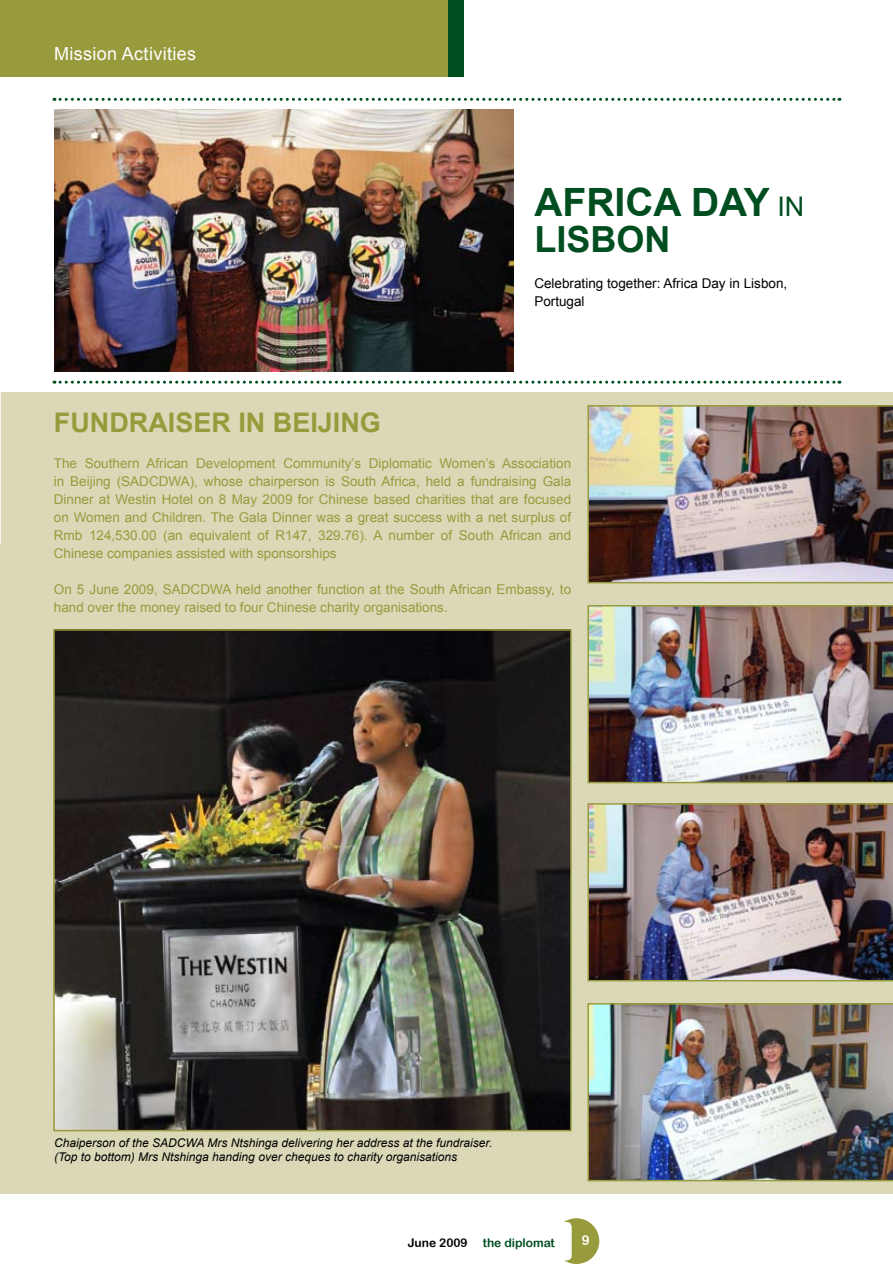
<style>
.page{position:relative;width:893px;height:1276px;background:#fff}
.page>*{position:absolute;margin:0;border:0;box-sizing:border-box;transform-origin:0 0}
.t1{font:700 39px "Arial";color:#004e20}
.t2{font:700 36px "Arial";color:#004e20}
.t3{font:700 27px "Arial";color:#979b3c}
.t4{font:700 18px "Arial";color:#fff}
.t5{font:18px "Arial";letter-spacing:.02em;color:#fff}
.t6{font:13.5px/18px "Arial";color:#979b3c;text-align:justify}
.t7{font:13.5px/18px "Arial";color:#000}
.t8{font:13.5px "Arial Rounded MT Bold";color:#fff}
.t9{font:italic 12px/14.4px "Arial";color:#000}
.t10{font:12px "Arial Rounded MT Bold";color:#004e20}
.t11{font:12px "Arial Rounded MT Bold";color:#000}
.s1{font-weight:400;font-size:27px}
</style>
<div class="page">
<div style="left:554px;top:1218px;width:45px;height:46px;background:#979b3c;border-radius:50%"></div>
<div style="left:292px;top:1222px;width:279px;height:37px;background:#fff;border-radius:4px"></div>
<div style="left:292px;top:1222px;width:280px;height:38px;border:2px solid #fff;border-radius:4px"></div>
<div style="left:0;top:392px;width:893px;height:801px;background:#dbd8b8"></div>
<div style="left:54px;top:0;width:409px;height:77px;background:#004e20"></div>
<div style="left:0;top:0;width:448px;height:77px;background:#979b3c"></div>
<svg style="left:0;top:392px;width:1px;height:152px"></svg>
<img style="left:56px;top:632px;width:513px;height:496px">
<div style="left:53px;top:629px;width:519px;height:502px;border:2px solid #979b3c"></div>
<img style="left:587px;top:405px;width:306px;height:178px">
<img style="left:587px;top:803px;width:306px;height:178px">
<img style="left:587px;top:605px;width:306px;height:178px">
<img style="left:587px;top:1003px;width:306px;height:178px">
<img style="left:54px;top:109px;width:459px;height:262px">
<svg style="left:54px;top:381px;width:786px;height:3px"></svg>
<svg style="left:54px;top:98px;width:786px;height:3px"></svg>
<h3 class="t5" style="left:54px;top:42px;width:144px">Mission Activities</h3>
<h3 class="t4" style="left:54px;top:42px;width:196px">International Relations</h3>
<h1 class="t1" style="left:534px;top:177px;width:271px">AFRICA DAY <span class="s1">IN</span></h1>
<h2 class="t2" style="left:534px;top:216px;width:138px">LISBON</h2>
<p class="t7" style="left:534px;top:274px;width:254px">Celebrating together: Africa Day in Lisbon,<br>Portugal</p>
<h3 class="t3" style="left:54px;top:405px;width:329px">FUNDRAISER IN BEIJING</h3>
<p class="t6" style="left:54px;top:454px;width:519px">The Southern African Development Community’s Diplomatic Women’s Association in Beijing (SADCDWA), whose chairperson is South Africa, held a fundraising Gala Dinner at Westin Hotel on 8 May 2009 for Chinese based charities that are focused on Women and Children. The Gala Dinner was a great success with a net surplus of Rmb 124,530.00 (an equivalent of R147, 329.76). A number of South African and Chinese companies assisted with sponsorships</p>
<p class="t6" style="left:54px;top:580px;width:519px">On 5 June 2009, SADCDWA held another function at the South African Embassy, to hand over the money raised to four Chinese charity organisations.</p>
<p class="t9" style="left:54px;top:1135px;width:440px">Chaiperson of the SADCWA Mrs Ntshinga delivering her address at the fundraiser. (Top to bottom) Mrs Ntshinga handing over cheques to charity organisations</p>
<p class="t11" style="left:408px;top:1235px;width:62px">June 2009</p>
<p class="t10" style="left:483px;top:1235px;width:74px">the diplomat</p>
<p class="t8" style="left:582px;top:1232px;width:10px">9</p>
</div>
